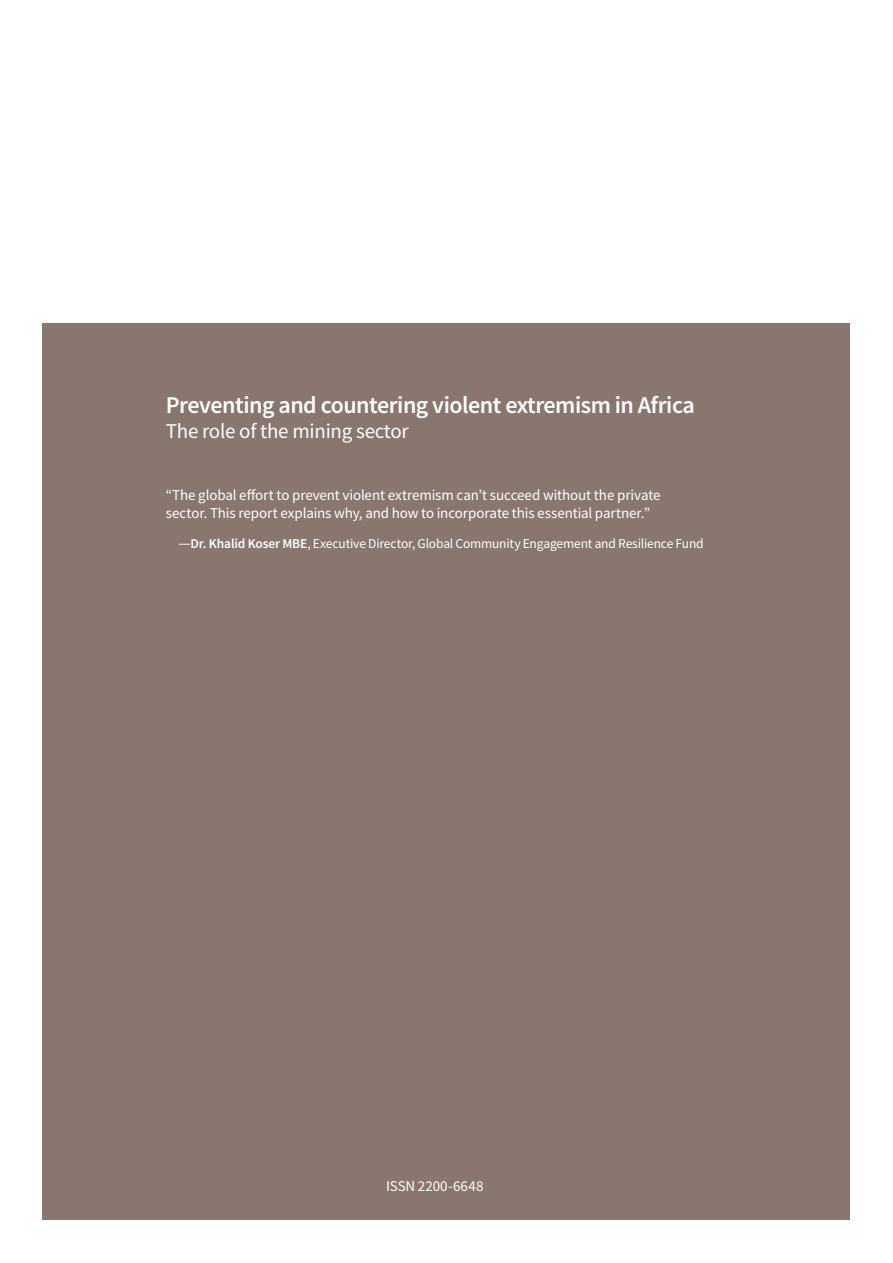
<style>
.page{position:relative;width:893px;height:1263px;background:#fff}
.page>*{position:absolute;margin:0;border:0;box-sizing:border-box;transform-origin:0 0}
.t1{font:600 24px "Source Sans Pro";letter-spacing:-.02em;color:#fff}
.t2{font:21px "Source Sans Pro";letter-spacing:-.01em;color:#fff}
.t3{font:15px/18px "Source Sans Pro";letter-spacing:-.01em;color:#fff}
.t4{font:13.5px "Source Sans Pro";letter-spacing:-.015em;color:#fff}
.s1{font-size:15px}
.s2{font-weight:600}
</style>
<div class="page">
<div style="left:43px;top:323px;width:807px;height:896px;background:#89766f"></div>
<h1 class="t1" style="left:166px;top:389px;width:530px">Preventing and countering violent extremism in Africa</h1>
<h2 class="t2" style="left:166px;top:418px;width:245px">The role of the mining sector</h2>
<p class="t3" style="left:166px;top:486px;width:496px">“The global effort to prevent violent extremism can’t succeed without the private sector. This report explains why, and how to incorporate this essential partner.”</p>
<p class="t4" style="left:178px;top:535px;width:527px"><span class="s1">—</span><span class="s2">Dr. Khalid Koser MBE</span>, Executive Director, Global Community Engagement and Resilience Fund</p>
<p class="t3" style="left:386px;top:1176px;width:99px">ISSN 2200-6648</p>
</div>
